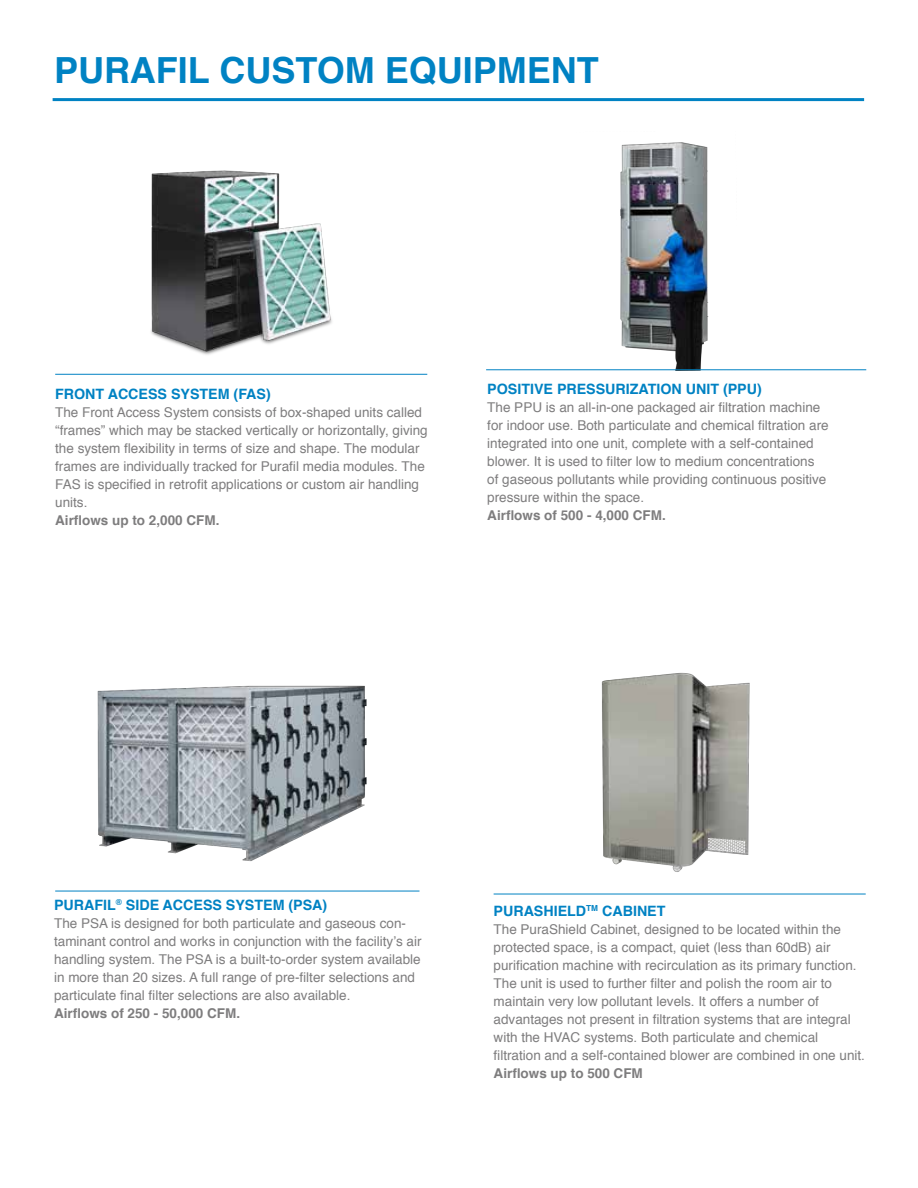
<style>
.page{position:relative;width:918px;height:1188px;background:#fff}
.page>*{position:absolute;margin:0;border:0;box-sizing:border-box;transform-origin:0 0}
.t1{font:700 36px "Helvetica";color:#0082c3}
.t2{font:700 14.25px "Helvetica";color:#0082c3}
.t3{font:13.5px/18px "Helvetica";color:#7e7d7e}
.t4{font:700 13.5px "Helvetica";color:#7e7d7e}
</style>
<div class="page">
<hr style="left:53px;top:98px;width:811px;height:3px;background:#0082c3">
<img style="left:151px;top:170px;width:181px;height:185px">
<hr style="left:494px;top:894px;width:372px;height:1px;background:#0082c3">
<hr style="left:55px;top:374px;width:372px;height:1px;background:#0082c3">
<hr style="left:55px;top:891px;width:364px;height:1px;background:#0082c3">
<img style="left:620px;top:142px;width:89px;height:227px">
<hr style="left:486px;top:369px;width:380px;height:1px;background:#0082c3">
<img style="left:97px;top:685px;width:270px;height:177px">
<img style="left:601px;top:672px;width:149px;height:200px">
<p class="t1" style="left:54px;top:41px;width:546px">PURAFIL CUSTOM EQUIPMENT</p>
<p class="t2" style="left:55px;top:382px;width:217px">FRONT ACCESS SYSTEM (FAS)</p>
<p class="t3" style="left:55px;top:403px;width:374px">The Front Access System consists of box-shaped units called “frames” which may be stacked vertically or horizontally, giving the system flexibility in terms of size and shape. The modular frames are individually tracked for Purafil media modules. The FAS is specified in retrofit applications or custom air handling units.</p>
<p class="t4" style="left:55px;top:509px;width:166px">Airflows up to 2,000 CFM.</p>
<p class="t2" style="left:487px;top:378px;width:276px">POSITIVE PRESSURIZATION UNIT (PPU)</p>
<p class="t3" style="left:487px;top:399px;width:343px">The PPU is an all-in-one packaged air filtration machine for indoor use. Both particulate and chemical filtration are integrated into one unit, complete with a self-contained blower. It is used to filter low to medium concentrations of gaseous pollutants while providing continuous positive pressure within the space.</p>
<p class="t4" style="left:487px;top:505px;width:180px">Airflows of 500 - 4,000 CFM.</p>
<p class="t2" style="left:54px;top:893px;width:275px">PURAFIL<sup>®</sup> SIDE ACCESS SYSTEM (PSA)</p>
<p class="t3" style="left:54px;top:915px;width:369px">The PSA is designed for both particulate and gaseous con&shy;taminant control and works in conjunction with the facility’s air handling system. The PSA is a built-to-order system available in more than 20 sizes. A full range of pre-filter selections and particulate final filter selections are also available.</p>
<p class="t4" style="left:54px;top:1002px;width:188px">Airflows of 250 - 50,000 CFM.</p>
<p class="t2" style="left:494px;top:899px;width:173px">PURASHIELD<sup>TM</sup> CABINET</p>
<p class="t3" style="left:494px;top:920px;width:373px">The PuraShield Cabinet, designed to be located within the protected space, is a compact, quiet (less than 60dB) air purification machine with recirculation as its primary function.<br>The unit is used to further filter and polish the room air to maintain very low pollutant levels. It offers a number of advantages not present in filtration systems that are integral with the HVAC systems. Both particulate and chemical filtration and a self-contained blower are combined in one unit.</p>
<p class="t4" style="left:494px;top:1062px;width:151px">Airflows up to 500 CFM</p>
</div>
